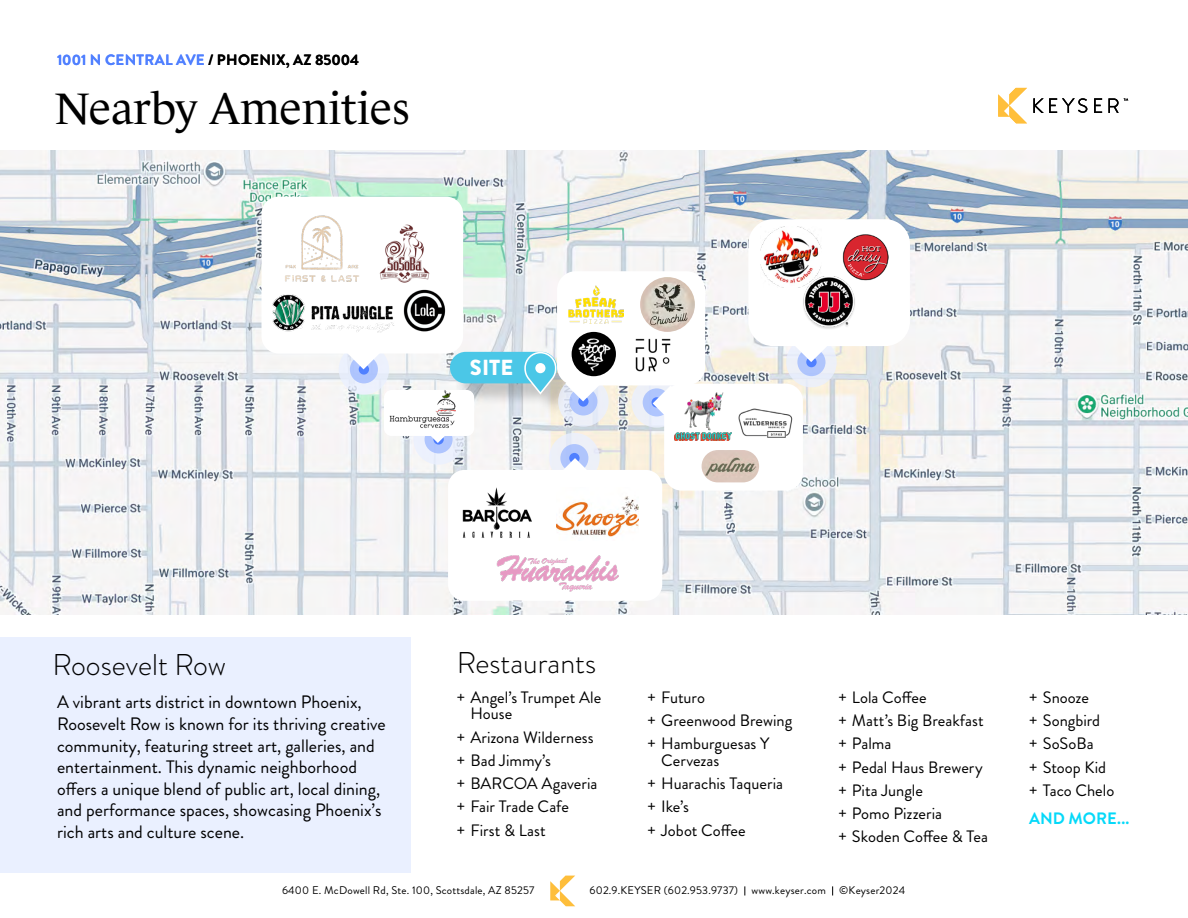
<style>
.page{position:relative;width:1188px;height:918px;background:#fff}
.page>*{position:absolute;margin:0;border:0;box-sizing:border-box;transform-origin:0 0}
.t1{font:45px "Le Monde Journal Std";color:#000}
.t2{font:300 30px "Brandon Grotesque";color:#000}
.t3{font:900 21.75px "Brandon Grotesque";color:#fff}
.t4{font:18px/21.6px "Brandon Grotesque";color:#000}
.t5{font:16.5px/23.2px "Brandon Grotesque";color:#000}
.t6{font:700 16.5px "Brandon Grotesque";letter-spacing:-.005em;color:#05d9f9}
.t7{font:700 15px "Brandon Grotesque";letter-spacing:.02em;color:#000}
.t8{font:11.1px "Brandon Grotesque";letter-spacing:.015em;color:#000}
.s1{color:#5080ff}
</style>
<div class="page">
<svg style="left:550px;top:876px;width:25px;height:30px"></svg>
<img style="left:0;top:150px;width:1188px;height:465px">
<svg style="left:1094px;top:98px;width:8px;height:15px"></svg>
<svg style="left:1033px;top:98px;width:54px;height:15px"></svg>
<svg style="left:1108px;top:98px;width:20px;height:15px"></svg>
<svg style="left:998px;top:88px;width:29px;height:35px"></svg>
<div style="left:0;top:637px;width:411px;height:236px;background:#eaf0ff"></div>
<div style="left:453px;top:355px;width:126px;height:61px;background:#000;opacity:.2"></div>
<div style="left:450px;top:352px;width:107px;height:31px;background:#4bc7e7;border-radius:16px"></div>
<svg style="left:524px;top:351px;width:33px;height:45px"></svg>
<div style="left:535px;top:363px;width:11px;height:10px;background:#fff;border-radius:50%"></div>
<div style="left:339px;top:344px;width:50px;height:51px;background:#eaf0ff;border-radius:50%"></div>
<div style="left:350px;top:355px;width:28px;height:28px;background:#aec4fd;border-radius:50%"></div>
<div style="left:359px;top:364px;width:10px;height:11px;background:#5080ff;border-radius:50%"></div>
<div style="left:549px;top:433px;width:51px;height:50px;background:#edf0f8;border-radius:50%"></div>
<div style="left:560px;top:444px;width:28px;height:28px;background:#b0c5fc;border-radius:50%"></div>
<div style="left:569px;top:453px;width:11px;height:10px;background:#5080ff;border-radius:50%"></div>
<svg style="left:558px;top:376px;width:51px;height:51px"></svg>
<div style="left:569px;top:387px;width:28px;height:29px;background:#b0c5fc;border-radius:50%"></div>
<div style="left:578px;top:396px;width:11px;height:11px;background:#5080ff;border-radius:50%"></div>
<div style="left:786px;top:337px;width:51px;height:50px;background:#ecf0f8;border-radius:50%"></div>
<div style="left:797px;top:348px;width:29px;height:28px;background:#b0c5fc;border-radius:50%"></div>
<div style="left:806px;top:357px;width:11px;height:10px;background:#5080ff;border-radius:50%"></div>
<svg style="left:631px;top:377px;width:51px;height:51px"></svg>
<div style="left:643px;top:388px;width:28px;height:28px;background:#afc5fc;border-radius:50%"></div>
<div style="left:652px;top:397px;width:10px;height:11px;background:#5080ff;border-radius:50%"></div>
<div style="left:413px;top:414px;width:51px;height:51px;background:#eaf0ff;border-radius:50%"></div>
<div style="left:425px;top:425px;width:28px;height:28px;background:#afc5fe;border-radius:50%"></div>
<svg style="left:348px;top:354px;width:30px;height:15px"></svg>
<svg style="left:560px;top:458px;width:29px;height:12px"></svg>
<svg style="left:565px;top:382px;width:36px;height:19px"></svg>
<svg style="left:796px;top:346px;width:31px;height:16px"></svg>
<svg style="left:653px;top:385px;width:21px;height:36px"></svg>
<svg style="left:431px;top:436px;width:14px;height:7px"></svg>
<div style="left:261px;top:197px;width:202px;height:157px;background:#fff;border-radius:17px"></div>
<div style="left:448px;top:470px;width:214px;height:131px;background:#fff;border-radius:16px"></div>
<div style="left:557px;top:271px;width:148px;height:114px;background:#fff;border-radius:19px"></div>
<div style="left:748px;top:219px;width:162px;height:127px;background:#fff;border-radius:25px"></div>
<div style="left:664px;top:384px;width:139px;height:107px;background:#fff;border-radius:17px"></div>
<div style="left:384px;top:390px;width:90px;height:46px;background:#fff;border-radius:8px"></div>
<img style="left:285px;top:216px;width:74px;height:66px">
<img style="left:273px;top:294px;width:121px;height:38px">
<img style="left:379px;top:224px;width:51px;height:59px">
<img style="left:403px;top:289px;width:43px;height:43px">
<img style="left:389px;top:390px;width:66px;height:39px">
<img style="left:462px;top:487px;width:70px;height:51px">
<img style="left:496px;top:555px;width:123px;height:37px">
<img style="left:556px;top:496px;width:82px;height:41px">
<img style="left:569px;top:286px;width:54px;height:37px">
<img style="left:640px;top:277px;width:55px;height:55px;border-radius:27px">
<img style="left:611px;top:338px;width:60px;height:34px">
<img style="left:572px;top:332px;width:44px;height:44px;border-radius:22px">
<img style="left:674px;top:392px;width:58px;height:49px">
<img style="left:702px;top:450px;width:57px;height:32px;border-radius:16px">
<img style="left:738px;top:408px;width:55px;height:30px">
<img style="left:761px;top:227px;width:60px;height:60px">
<img style="left:842px;top:234px;width:46px;height:46px">
<img style="left:803px;top:277px;width:52px;height:52px">
<p class="t7" style="left:57px;top:49px;width:304px"><span class="s1">1001 N CENTRAL AVE</span> / PHOENIX, AZ 85004</p>
<h1 class="t1" style="left:54px;top:83px;width:357px">Nearby Amenities</h1>
<h3 class="t3" style="left:470px;top:352px;width:45px">SITE</h3>
<h2 class="t2" style="left:52px;top:644px;width:175px">Roosevelt Row</h2>
<h2 class="t2" style="left:457px;top:642px;width:141px">Restaurants</h2>
<p class="t5" style="left:470px;top:689px;width:132px;line-height:16.5px;text-indent:-13px">+ Angel’s Trumpet Ale<br>House</p>
<p class="t5" style="left:457px;top:726px;width:142px">+ Arizona Wilderness + Bad Jimmy’s<br>+ BARCOA Agaveria + Fair Trade Cafe<br>+ First &amp; Last</p>
<p class="t4" style="left:57px;top:692px;width:330px">A vibrant arts district in downtown Phoenix, Roosevelt Row is known for its thriving creative community, featuring street art, galleries, and entertainment. This dynamic neighborhood offers a unique blend of public art, local dining, and performance spaces, showcasing Phoenix’s rich arts and culture scene.</p>
<p class="t5" style="left:648px;top:686px;width:146px">+ Futuro<br>+ Greenwood Brewing + Hamburguesas Y</p>
<p class="t5" style="left:648px;top:749px;width:137px;text-indent:13px">Cervezas<br>+ Huarachis Taqueria + Ike’s<br>+ Jobot Coffee</p>
<p class="t5" style="left:838px;top:686px;width:151px">+ Lola Coffee<br>+ Matt’s Big Breakfast + Palma<br>+ Pedal Haus Brewery + Pita Jungle<br>+ Pomo Pizzeria<br>+ Skoden Coffee &amp; Tea</p>
<p class="t5" style="left:1029px;top:686px;width:87px">+ Snooze<br>+ Songbird<br>+ SoSoBa<br>+ Stoop Kid + Taco Chelo</p>
<p class="t6" style="left:1029px;top:806px;width:102px">AND MORE...</p>
<p class="t8" style="left:282px;top:883px;width:254px">6400 E. McDowell Rd, Ste. 100, Scottsdale, AZ 85257</p>
<p class="t8" style="left:590px;top:883px;width:317px">602.9.KEYSER (602.953.9737) www.keyser.com ©Keyser2024</p>
</div>
